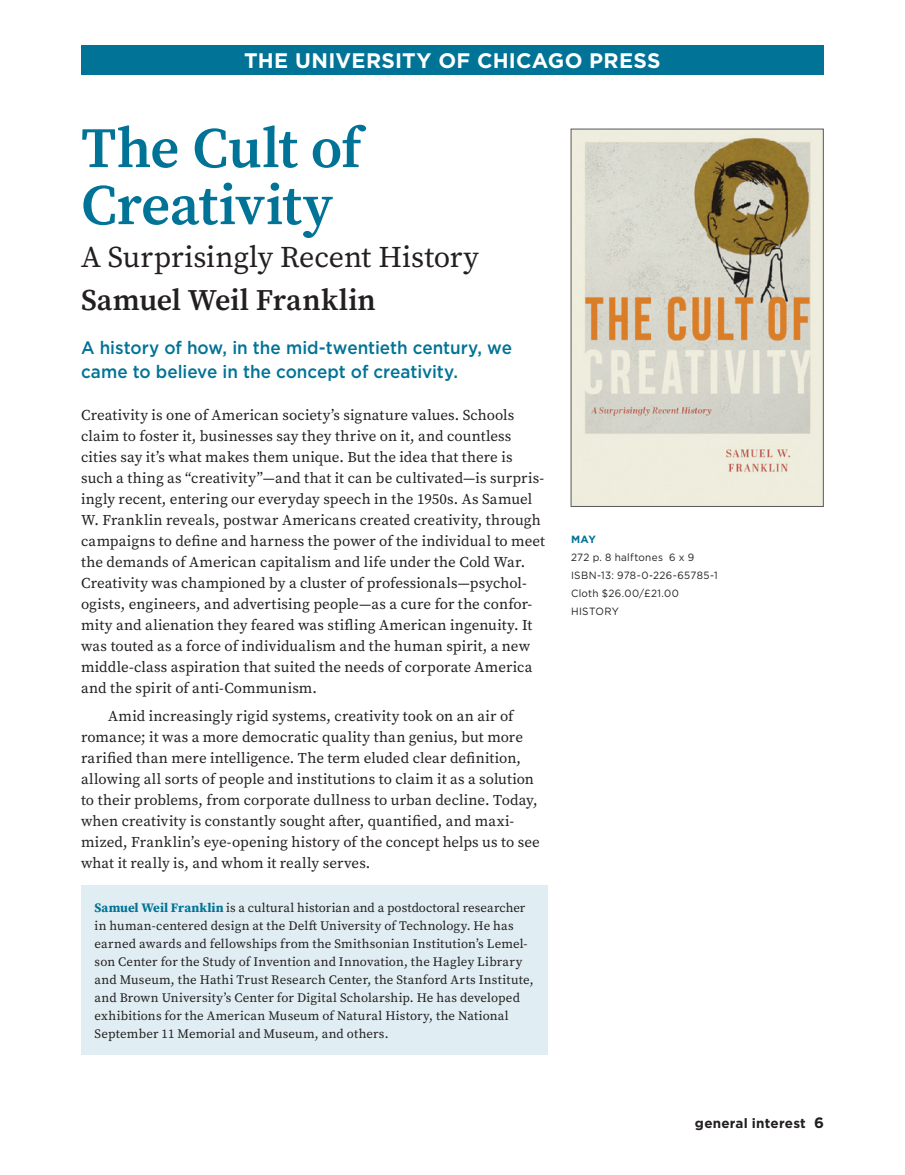
<style>
.page{position:relative;width:905px;height:1175px;background:#fff}
.page>*{position:absolute;margin:0;border:0;box-sizing:border-box;transform-origin:0 0}
.t1{font:600 57px/57px "Source Serif Pro";letter-spacing:-.01em;color:#007396}
.t2{font:30px "Source Serif Pro";letter-spacing:-.005em;color:#231f20}
.t3{font:600 30px "Source Serif Pro";color:#231f20}
.t4{font:700 21px "Gotham";letter-spacing:.015em;color:#fff}
.t5{font:500 18px/24px "Gotham";letter-spacing:-.005em;color:#007396;scale:.95 1}
.t6{font:15px/21px "Source Serif Pro";letter-spacing:.005em;color:#231f20}
.t7{font:700 13.5px "Gotham";letter-spacing:.015em;color:#231f20}
.t8{font:12.9px/18px "Source Serif Pro";letter-spacing:.01em;color:#231f20}
.t9{font:10.5px/18px "Gotham";letter-spacing:.035em;color:#231f20;scale:.95 1}
.t10{font:700 10.5px "Gotham";color:#007396}
.s1{font-weight:700;color:#007396}
.s2{font-size:15px}
</style>
<div class="page">
<div style="left:81px;top:47px;width:743px;height:27px;background:#007396"></div>
<div style="left:81px;top:45px;width:743px;height:28px;background:#007396"></div>
<div style="left:81px;top:885px;width:466px;height:169px;background:#e0eef3"></div>
<img style="left:572px;top:131px;width:249px;height:374px">
<h3 class="t4" style="left:244px;top:48px;width:418px">THE UNIVERSITY OF CHICAGO PRESS</h3>
<h1 class="t1" style="left:81px;top:119px;width:282px">The Cult of<br>Creativity</h1>
<h2 class="t2" style="left:81px;top:237px;width:399px">A Surprisingly Recent History</h2>
<h2 class="t3" style="left:81px;top:280px;width:296px">Samuel Weil Franklin</h2>
<p class="t5" style="left:81px;top:335px;width:455px">A history of how, in the mid-twentieth century, we came to believe in the concept of creativity.</p>
<p class="t6" style="left:81px;top:404px;width:465px">Creativity is one of American society’s signature values. Schools claim to foster it, businesses say they thrive on it, and countless cities say it’s what makes them unique. But the idea that there is such a thing as “creativity”—and that it can be cultivated—is surpris&shy;ingly recent, entering our everyday speech in the 1950s. As Samuel W. Franklin reveals, postwar Americans created creativity, through campaigns to define and harness the power of the individual to meet the demands of American capitalism and life under the Cold War.<br>Creativity was championed by a cluster of professionals—psychol&shy;ogists, engineers, and advertising people—as a cure for the confor&shy;mity and alienation they feared was stifling American ingenuity. It was touted as a force of individualism and the human spirit, a new middle-class aspiration that suited the needs of corporate America and the spirit of anti-Communism.</p>
<p class="t6" style="left:81px;top:705px;width:460px;text-indent:27px">Amid increasingly rigid systems, creativity took on an air of romance; it was a more democratic quality than genius, but more rarified than mere intelligence. The term eluded clear definition, allowing all sorts of people and institutions to claim it as a solution to their problems, from corporate dullness to urban decline. Today, when creativity is constantly sought after, quantified, and maxi&shy;mized, Franklin’s eye-opening history of the concept helps us to see what it really is, and whom it really serves.</p>
<p class="t8" style="left:95px;top:898px;width:440px"><span class="s1">Samuel Weil Franklin</span> is a cultural historian and a postdoctoral researcher in human-centered design at the Delft University of Technology. He has earned awards and fellowships from the Smithsonian Institution’s Lemel&shy;son Center for the Study of Invention and Innovation, the Hagley Library and Museum, the Hathi Trust Research Center, the Stanford Arts Institute, and Brown University’s Center for Digital Scholarship. He has developed exhibitions for the American Museum of Natural History, the National September 11 Memorial and Museum, and others.</p>
<p class="t10" style="left:571px;top:533px;width:26px">MAY</p>
<p class="t9" style="left:571px;top:547px;width:156px">272 p. 8 halftones 6 x 9<br>ISBN-13: 978-0-226-65785-1<br>Cloth $26.00/£21.00<br>HISTORY</p>
<p class="t7" style="left:695px;top:1115px;width:130px">general interest <span class="s2">6</span></p>
</div>
